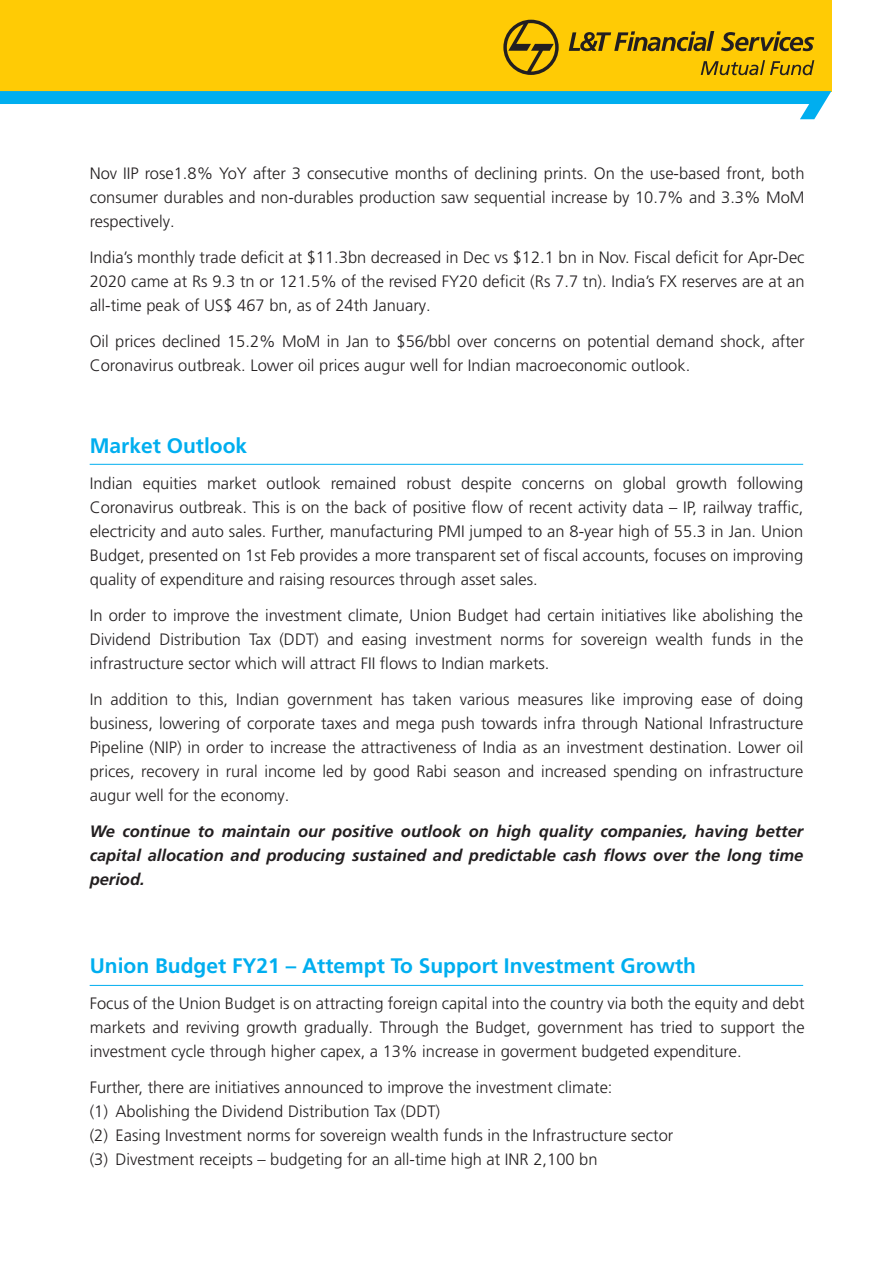
<style>
.page{position:relative;width:893px;height:1263px;background:#fff}
.page>*{position:absolute;margin:0;border:0;box-sizing:border-box;transform-origin:0 0}
.t1{font:700 21px "Frutiger LT Pro";color:#00aeef}
.t2{font:300 16.5px/24px "Frutiger LT Pro";color:#231f20;text-align:justify}
.t3{font:italic 700 16.5px/24px "Frutiger LT Pro";color:#231f20;text-align:justify}
</style>
<div class="page">
<div style="left:0;top:0;width:831px;height:91px;background:#ffcb05"></div>
<svg style="left:0;top:91px;width:831px;height:28px"></svg>
<svg style="left:503px;top:20px;width:56px;height:55px"></svg>
<svg style="left:701px;top:60px;width:113px;height:15px"></svg>
<svg style="left:569px;top:31px;width:145px;height:20px"></svg>
<svg style="left:721px;top:31px;width:93px;height:20px"></svg>
<hr style="left:90px;top:464px;width:713px;height:1px;background:#00aeef">
<hr style="left:90px;top:985px;width:713px;height:1px;background:#00aeef">
<p class="t2" style="left:90px;top:161px;width:716px">Nov IIP rose1.8% YoY after 3 consecutive months of declining prints. On the use-based front, both consumer durables and non-durables production saw sequential increase by 10.7% and 3.3% MoM respectively.</p>
<p class="t2" style="left:90px;top:245px;width:716px">India’s monthly trade deficit at $11.3bn decreased in Dec vs $12.1 bn in Nov. Fiscal deficit for Apr-Dec 2020 came at Rs 9.3 tn or 121.5% of the revised FY20 deficit (Rs 7.7 tn). India’s FX reserves are at an all-time peak of US$ 467 bn, as of 24th January.</p>
<p class="t2" style="left:90px;top:329px;width:716px">Oil prices declined 15.2% MoM in Jan to $56/bbl over concerns on potential demand shock, after<br>Coronavirus outbreak. Lower oil prices augur well for Indian macroeconomic outlook.</p>
<p class="t1" style="left:90px;top:433px;width:159px">Market Outlook</p>
<p class="t2" style="left:90px;top:471px;width:715px">Indian equities market outlook remained robust despite concerns on global growth following Coronavirus outbreak. This is on the back of positive flow of recent activity data – IP, railway traffic, electricity and auto sales. Further, manufacturing PMI jumped to an 8-year high of 55.3 in Jan. Union Budget, presented on 1st Feb provides a more transparent set of fiscal accounts, focuses on improving quality of expenditure and raising resources through asset sales.</p>
<p class="t2" style="left:90px;top:603px;width:715px">In order to improve the investment climate, Union Budget had certain initiatives like abolishing the Dividend Distribution Tax (DDT) and easing investment norms for sovereign wealth funds in the infrastructure sector which will attract FII flows to Indian markets.</p>
<p class="t2" style="left:90px;top:687px;width:715px">In addition to this, Indian government has taken various measures like improving ease of doing business, lowering of corporate taxes and mega push towards infra through National Infrastructure Pipeline (NIP) in order to increase the attractiveness of India as an investment destination. Lower oil prices, recovery in rural income led by good Rabi season and increased spending on infrastructure augur well for the economy.</p>
<p class="t3" style="left:90px;top:819px;width:715px">We continue to maintain our positive outlook on high quality companies, having better capital allocation and producing sustained and predictable cash flows over the long time period.</p>
<p class="t1" style="left:90px;top:953px;width:608px">Union Budget FY21 – Attempt To Support Investment Growth</p>
<p class="t2" style="left:90px;top:991px;width:716px">Focus of the Union Budget is on attracting foreign capital into the country via both the equity and debt markets and reviving growth gradually. Through the Budget, government has tried to support the investment cycle through higher capex, a 13% increase in goverment budgeted expenditure.</p>
<p class="t2" style="left:90px;top:1075px;width:585px;text-align:left">Further, there are initiatives announced to improve the investment climate:<br>(1) Abolishing the Dividend Distribution Tax (DDT)<br>(2) Easing Investment norms for sovereign wealth funds in the Infrastructure sector (3) Divestment receipts – budgeting for an all-time high at INR 2,100 bn</p>
</div>
